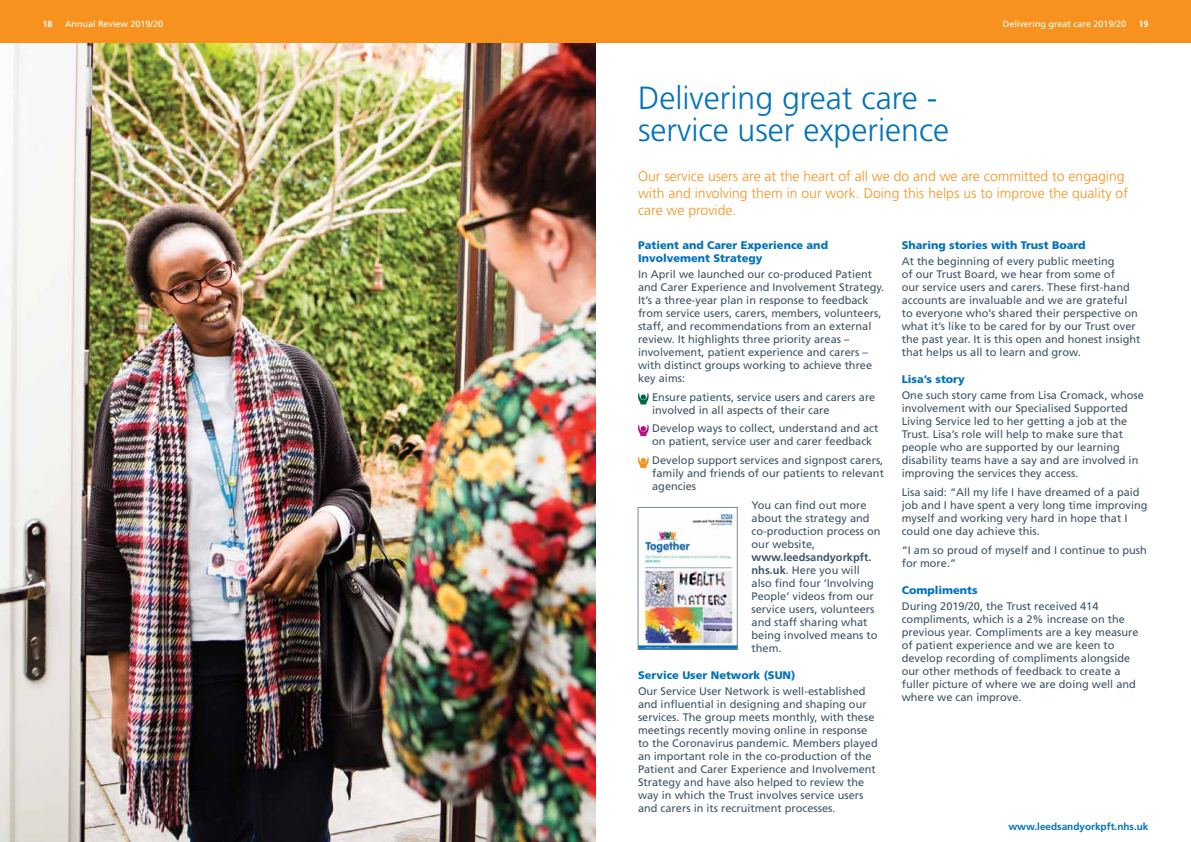
<style>
.page{position:relative;width:1191px;height:842px;background:#fff}
.page>*{position:absolute;margin:0;border:0;box-sizing:border-box;transform-origin:0 0}
.t1{font:300 32px/32px "Frutiger LT Std";color:#0072bc}
.t2{font:300 14px/17px "Frutiger LT Std";color:#f7921e}
.t3{font:11px/13px "Frutiger LT Std";color:#3d5567}
.t4{font:900 11px/13px "Frutiger LT Std";color:#0072bc}
.t5{font:700 10px "Frutiger LT Std";color:#0072bc}
.t6{font:9px "Frutiger LT Std";color:#fff}
.t7{font:700 9px "Frutiger LT Std";color:#fff}
.s1{font-weight:700}
</style>
<div class="page">
<img style="left:0;top:43px;width:595px;height:799px">
<div style="left:0;top:0;width:1191px;height:43px;background:#f7921e"></div>
<img style="left:640px;top:512px;width:95px;height:135px">
<svg style="left:638px;top:393px;width:10px;height:11px"></svg>
<svg style="left:638px;top:424px;width:10px;height:12px"></svg>
<svg style="left:638px;top:456px;width:10px;height:12px"></svg>
<p class="t7" style="left:43px;top:18px;width:12px">18</p>
<p class="t6" style="left:65px;top:18px;width:100px">Annual Review 2019/20</p>
<h1 class="t1" style="left:638px;top:82px;width:313px">Delivering great care - service user experience</h1>
<p class="t6" style="left:1003px;top:18px;width:125px">Delivering great care 2019/20</p>
<p class="t7" style="left:1138px;top:18px;width:12px">19</p>
<p class="t2" style="left:638px;top:167px;width:491px">Our service users are at the heart of all we do and we are committed to engaging with and involving them in our work. Doing this helps us to improve the quality of care we provide.</p>
<p class="t4" style="left:638px;top:239px;width:191px">Patient and Carer Experience and<br>Involvement Strategy</p>
<p class="t3" style="left:638px;top:268px;width:248px">In April we launched our co-produced Patient and Carer Experience and Involvement Strategy.<br>It’s a three-year plan in response to feedback from service users, carers, members, volunteers, staff, and recommendations from an external review. It highlights three priority areas – involvement, patient experience and carers – with distinct groups working to achieve three key aims:</p>
<p class="t3" style="left:652px;top:390px;width:225px">Ensure patients, service users and carers are involved in all aspects of their care</p>
<p class="t3" style="left:652px;top:422px;width:228px">Develop ways to collect, understand and act on patient, service user and carer feedback</p>
<p class="t3" style="left:652px;top:454px;width:233px;text-align:justify">Develop support services and signpost carers, family and friends of our patients to relevant agencies</p>
<p class="t3" style="left:751px;top:498px;width:130px">You can find out more about the strategy and co-production process on our website,</p>
<p class="t3" style="left:751px;top:550px;width:127px"><span class="s1">www.leedsandyorkpft. nhs.uk</span>. Here you will also find four ‘Involving<br>People’ videos from our service users, volunteers and staff sharing what being involved means to them.</p>
<p class="t4" style="left:638px;top:669px;width:159px">Service User Network (SUN)</p>
<p class="t3" style="left:638px;top:684px;width:241px">Our Service User Network is well-established and influential in designing and shaping our services. The group meets monthly, with these meetings recently moving online in response to the Coronavirus pandemic. Members played an important role in the co-production of the Patient and Carer Experience and Involvement Strategy and have also helped to review the way in which the Trust involves service users and carers in its recruitment processes.</p>
<p class="t4" style="left:901px;top:239px;width:185px">Sharing stories with Trust Board</p>
<p class="t3" style="left:901px;top:255px;width:240px">At the beginning of every public meeting<br>of our Trust Board, we hear from some of<br>our service users and carers. These first-hand accounts are invaluable and we are grateful to everyone who’s shared their perspective on what it’s like to be cared for by our Trust over the past year. It is this open and honest insight that helps us all to learn and grow.</p>
<p class="t4" style="left:901px;top:373px;width:65px">Lisa’s story</p>
<p class="t3" style="left:901px;top:389px;width:244px">One such story came from Lisa Cromack, whose involvement with our Specialised Supported Living Service led to her getting a job at the Trust. Lisa’s role will help to make sure that people who are supported by our learning disability teams have a say and are involved in improving the services they access.</p>
<p class="t3" style="left:901px;top:486px;width:247px">Lisa said: “All my life I have dreamed of a paid job and I have spent a very long time improving myself and working very hard in hope that I could one day achieve this.</p>
<p class="t3" style="left:901px;top:543px;width:247px">“I am so proud of myself and I continue to push for more.”</p>
<p class="t4" style="left:901px;top:583px;width:77px">Compliments</p>
<p class="t3" style="left:901px;top:599px;width:238px">During 2019/20, the Trust received 414 compliments, which is a 2% increase on the previous year. Compliments are a key measure of patient experience and we are keen to develop recording of compliments alongside our other methods of feedback to create a fuller picture of where we are doing well and where we can improve.</p>
<p class="t5" style="left:1008px;top:820px;width:142px">www.leedsandyorkpft.nhs.uk</p>
</div>
